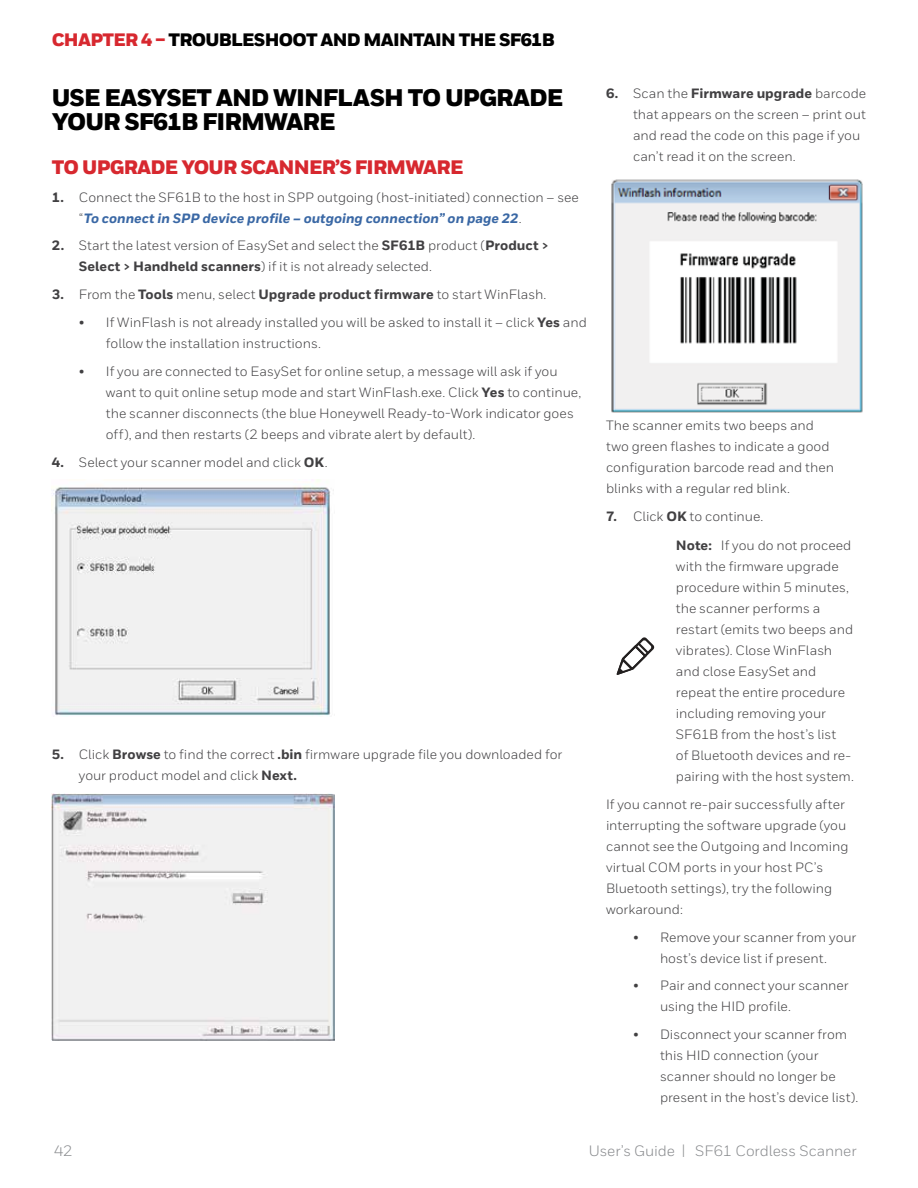
<style>
.page{position:relative;width:918px;height:1188px;background:#fff}
.page>*{position:absolute;margin:0;border:0;box-sizing:border-box;transform-origin:0 0}
.t1{font:900 24px/24px "Honeywell Sans";letter-spacing:-.04em;color:#000}
.t2{font:900 19.5px "Honeywell Sans";letter-spacing:-.04em;color:#d7282f}
.t3{font:900 18px "Honeywell Sans";letter-spacing:-.04em;color:#000}
.t4{font:15px "Honeywell Sans";letter-spacing:-.005em;color:#888a8d}
.t5{font:13.5px/21px "Honeywell Sans";color:#414042}
.s1{color:#d7282f}
.s2{font-weight:800}
.s3{font-weight:800;font-style:italic;color:#3a68a5}
</style>
<div class="page">
<img style="left:53px;top:479px;width:281px;height:237px">
<img style="left:52px;top:793px;width:282px;height:248px">
<img style="left:611px;top:179px;width:252px;height:234px">
<svg style="left:617px;top:637px;width:37px;height:38px"></svg>
<h3 class="t3" style="left:52px;top:29px;width:504px"><span class="s1">CHAPTER 4 –</span> TROUBLESHOOT AND MAINTAIN THE SF61B</h3>
<h1 class="t1" style="left:52px;top:87px;width:513px">USE EASYSET AND WINFLASH TO UPGRADE<br>YOUR SF61B FIRMWARE</h1>
<h2 class="t2" style="left:52px;top:155px;width:413px">TO UPGRADE YOUR SCANNER’S FIRMWARE</h2>
<p class="t5" style="left:79px;top:187px;width:502px;text-indent:-27px"><span class="s2">1.</span> Connect the SF61B to the host in SPP outgoing (host-initiated) connection – see “<span class="s3">To connect in SPP device profile – outgoing connection” on page 22</span>.</p>
<p class="t5" style="left:79px;top:235px;width:471px;text-indent:-27px"><span class="s2">2.</span> Start the latest version of EasySet and select the <span class="s2">SF61B</span> product (<span class="s2">Product &gt;<br>Select &gt; Handheld scanners</span>) if it is not already selected.</p>
<p class="t5" style="left:52px;top:284px;width:496px"><span class="s2">3.</span> From the <span class="s2">Tools</span> menu, select <span class="s2">Upgrade product firmware</span> to start WinFlash.</p>
<p class="t5" style="left:106px;top:312px;width:483px;text-indent:-27px">• If WinFlash is not already installed you will be asked to install it – click <span class="s2">Yes</span> and follow the installation instructions.</p>
<p class="t5" style="left:106px;top:361px;width:477px;text-indent:-27px">• If you are connected to EasySet for online setup, a message will ask if you want to quit online setup mode and start WinFlash.exe. Click <span class="s2">Yes</span> to continue, the scanner disconnects (the blue Honeywell Ready-to-Work indicator goes off), and then restarts (2 beeps and vibrate alert by default).</p>
<p class="t5" style="left:52px;top:451px;width:278px"><span class="s2">4.</span> Select your scanner model and click <span class="s2">OK</span>.</p>
<p class="t5" style="left:79px;top:744px;width:485px;text-indent:-27px"><span class="s2">5.</span> Click <span class="s2">Browse</span> to find the correct <span class="s2">.bin</span> firmware upgrade file you downloaded for your product model and click <span class="s2">Next.</span></p>
<p class="t5" style="left:633px;top:83px;width:235px;text-indent:-27px"><span class="s2">6.</span> Scan the <span class="s2">Firmware upgrade</span> barcode that appears on the screen – print out and read the code on this page if you can’t read it on the screen.</p>
<p class="t5" style="left:606px;top:415px;width:230px">The scanner emits two beeps and two green flashes to indicate a good configuration barcode read and then blinks with a regular red blink.</p>
<p class="t5" style="left:676px;top:502px;width:177px;line-height:29.1px;text-indent:-70px"><span class="s2">7.</span> Click <span class="s2">OK</span> to continue.<br><span class="s2">Note:</span> If you do not proceed</p>
<p class="t5" style="left:676px;top:556px;width:180px">with the firmware upgrade procedure within 5 minutes, the scanner performs a restart (emits two beeps and vibrates). Close WinFlash and close EasySet and repeat the entire procedure including removing your<br>SF61B from the host’s list<br>of Bluetooth devices and re&shy;pairing with the host system.</p>
<p class="t5" style="left:606px;top:794px;width:244px">If you cannot re-pair successfully after interrupting the software upgrade (you cannot see the Outgoing and Incoming virtual COM ports in your host PC’s Bluetooth settings), try the following workaround:</p>
<p class="t5" style="left:633px;top:927px;width:225px;text-align:center">• Remove your scanner from your host’s device list if present.</p>
<p class="t5" style="left:660px;top:975px;width:190px;text-indent:-27px">• Pair and connect your scanner using the HID profile.</p>
<p class="t5" style="left:660px;top:1024px;width:200px;text-indent:-27px">• Disconnect your scanner from this HID connection (your scanner should no longer be present in the host’s device list).</p>
<p class="t4" style="left:54px;top:1142px;width:20px">42</p>
<p class="t4" style="left:589px;top:1142px;width:269px">User’s Guide | SF61 Cordless Scanner</p>
</div>
